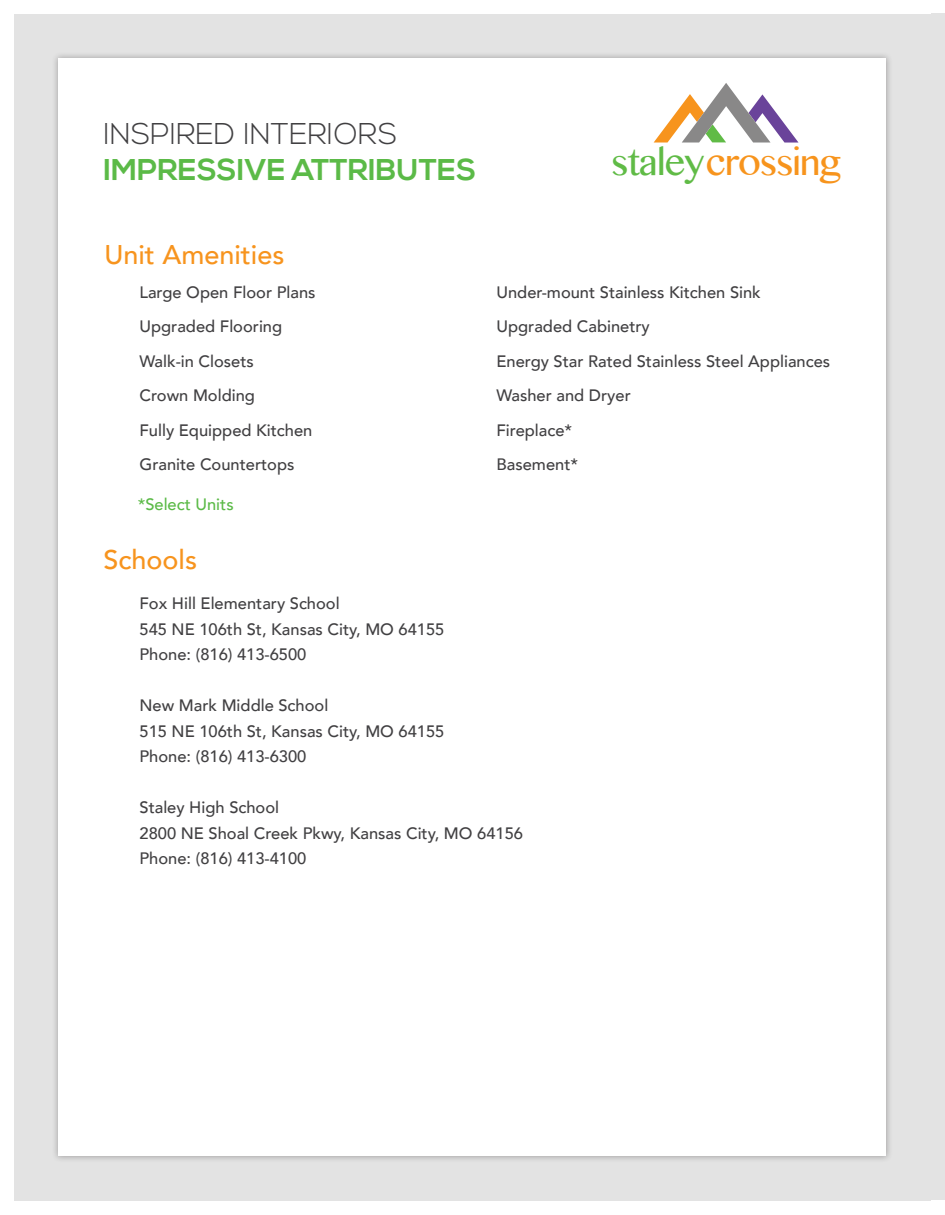
<style>
.page{position:relative;width:945px;height:1215px;background:#fff}
.page>*{position:absolute;margin:0;border:0;box-sizing:border-box;transform-origin:0 0}
.t1{font:36.15px "Lao MN";letter-spacing:-.025em;color:#f7941d}
.t2{font:700 30px "Nexa";color:#5bba47}
.t3{font:300 30px "Nexa";color:#414042}
.t4{font:500 27px "Avenir";color:#f7941e}
.t5{font:500 16.5px/25.5px "Avenir";color:#414042}
.t6{font:500 16.5px "Avenir";color:#5bba47}
.s1{color:#60bb46}
</style>
<div class="page">
<div style="left:14px;top:14px;width:917px;height:1187px;background:#e3e3e3"></div>
<div style="left:52px;top:52px;width:841px;height:1111px;background:#231f20;opacity:.33"></div>
<div style="left:58px;top:58px;width:828px;height:1098px;background:#fff"></div>
<div style="left:932px;top:14px;width:13px;height:1186px;background:#e3e3e3"></div>
<svg style="left:654px;top:83px;width:145px;height:60px"></svg>
<p class="t3" style="left:104px;top:116px;width:295px">INSPIRED INTERIORS</p>
<p class="t2" style="left:104px;top:152px;width:374px">IMPRESSIVE ATTRIBUTES</p>
<h1 class="t1" style="left:612px;top:138px;width:232px"><span class="s1">staley</span>crossing</h1>
<p class="t4" style="left:104px;top:232px;width:181px">Unit Amenities</p>
<p class="t5" style="left:140px;top:279px;width:178px">Large Open Floor Plans</p>
<p class="t5" style="left:140px;top:313px;width:144px">Upgraded Flooring</p>
<p class="t5" style="left:140px;top:348px;width:116px">Walk-in Closets</p>
<p class="t5" style="left:140px;top:382px;width:117px">Crown Molding</p>
<p class="t5" style="left:140px;top:417px;width:174px">Fully Equipped Kitchen</p>
<p class="t5" style="left:140px;top:451px;width:156px">Granite Countertops</p>
<p class="t6" style="left:138px;top:490px;width:97px">*Select Units</p>
<p class="t5" style="left:496px;top:279px;width:266px">Under-mount Stainless Kitchen Sink</p>
<p class="t5" style="left:496px;top:313px;width:155px">Upgraded Cabinetry</p>
<p class="t5" style="left:496px;top:348px;width:335px">Energy Star Rated Stainless Steel Appliances</p>
<p class="t5" style="left:496px;top:382px;width:136px">Washer and Dryer</p>
<p class="t5" style="left:496px;top:417px;width:77px">Fireplace*</p>
<p class="t5" style="left:496px;top:451px;width:83px">Basement*</p>
<p class="t4" style="left:104px;top:537px;width:95px">Schools</p>
<p class="t5" style="left:140px;top:590px;width:202px">Fox Hill Elementary School</p>
<p class="t5" style="left:140px;top:615px;width:307px">545 NE 106th St, Kansas City, MO 64155</p>
<p class="t5" style="left:140px;top:641px;width:168px">Phone: (816) 413-6500</p>
<p class="t5" style="left:140px;top:692px;width:190px">New Mark Middle School</p>
<p class="t5" style="left:140px;top:717px;width:307px">515 NE 106th St, Kansas City, MO 64155</p>
<p class="t5" style="left:140px;top:743px;width:168px">Phone: (816) 413-6300</p>
<p class="t5" style="left:140px;top:794px;width:385px">Staley High School<br>2800 NE Shoal Creek Pkwy, Kansas City, MO 64156</p>
<p class="t5" style="left:140px;top:845px;width:168px">Phone: (816) 413-4100</p>
</div>
